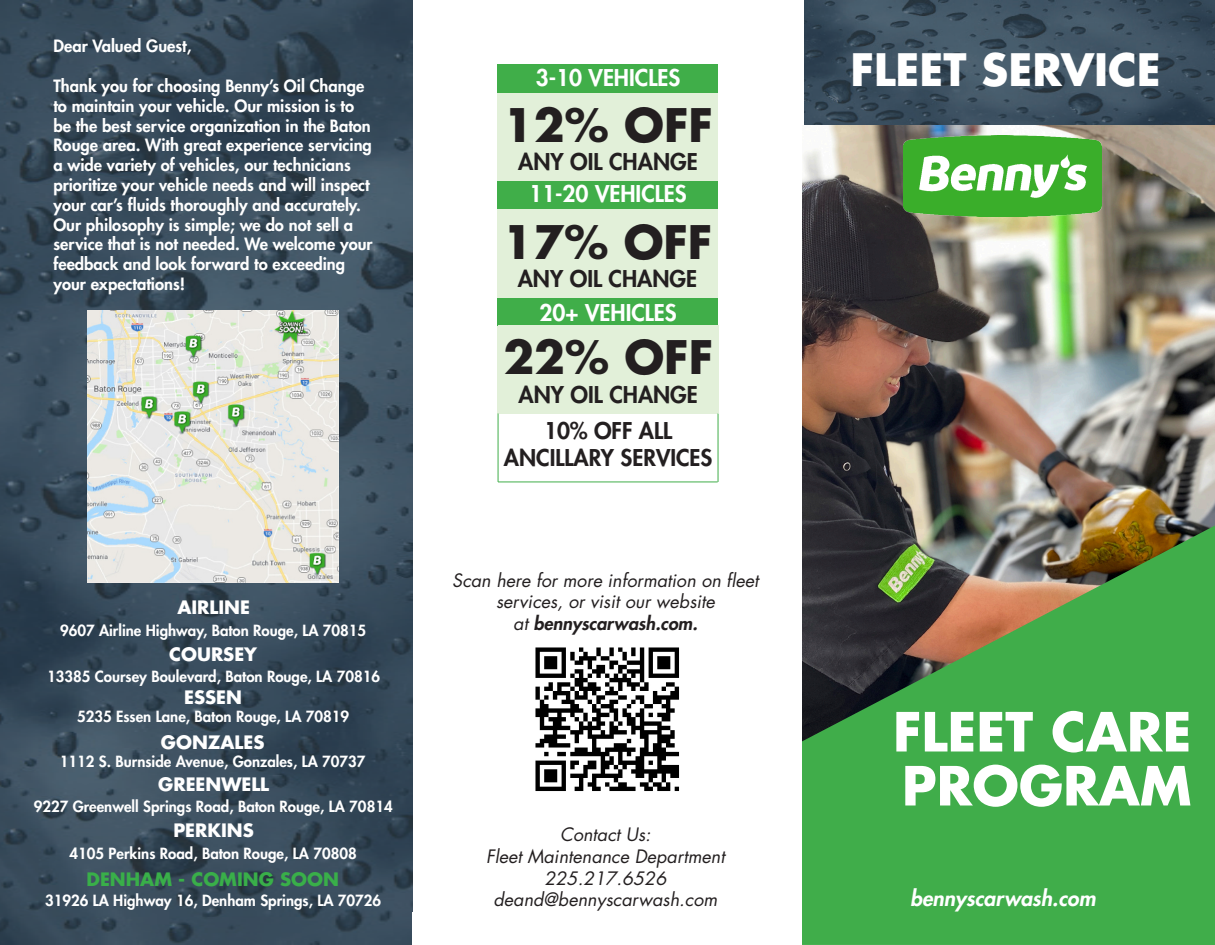
<style>
.page{position:relative;width:1215px;height:945px;background:#fff}
.page>*{position:absolute;margin:0;border:0;box-sizing:border-box;transform-origin:0 0}
.Body{font:700 52.5px "Futura Std";color:#fff}
.t1{font:700 45px "Futura Std";color:#231f20}
.Body-2{font:700 43.5px "Futura Std";color:#fff}
.t2{font:800 22.5px "Futura Std";color:#231f20}
.t3{font:800 22.5px "Futura Std";color:#fff}
.t4{font:italic 800 21px "Futura Std";color:#fff}
.t5{font:italic 18px/21.6px "Futura Std";color:#231f20;text-align:center}
.t6{font:700 18px "Futura Std";color:#fff}
.t7{font:italic 800 18px "Futura Std";color:#231f20}
.t8{font:700 18px "Futura Std";color:#39af49}
.t9{font:800 16.5px/19.8px "Futura Std";color:#fff}
.t10{font:800 15px "Futura Std";color:#fff}
.s1{font-weight:400}
</style>
<div class="page">
<img style="left:804px;top:0;width:411px;height:126px">
<img style="left:802px;top:126px;width:413px;height:399px">
<svg style="left:802px;top:525px;width:413px;height:420px;background:#489548"></svg>
<img style="left:904px;top:135px;width:198px;height:81px">
<img style="left:535px;top:647px;width:144px;height:144px">
<img style="left:0;top:0;width:413px;height:945px">
<img style="left:88px;top:310px;width:251px;height:272px">
<div style="left:412px;top:913px;width:389px;height:32px;background:#fff"></div>
<div style="left:498px;top:64px;width:220px;height:29px;background:#40ae49"></div>
<div style="left:498px;top:93px;width:220px;height:88px;background:#e2f0d9"></div>
<div style="left:498px;top:181px;width:220px;height:29px;background:#40ae49"></div>
<div style="left:498px;top:297px;width:220px;height:29px;background:#40ae49"></div>
<div style="left:497px;top:210px;width:221px;height:88px;background:#e2f0d9"></div>
<div style="left:498px;top:325px;width:220px;height:88px;background:#e2f0d9"></div>
<hr style="left:498px;top:414px;width:1px;height:68px;background:#40ae49">
<hr style="left:718px;top:414px;width:1px;height:68px;background:#40ae49">
<hr style="left:498px;top:482px;width:220px;height:1px;background:#40ae49">
<p class="t9" style="left:53px;top:36px;width:140px">Dear Valued Guest,</p>
<p class="t9" style="left:53px;top:76px;width:321px">Thank you for choosing Benny’s Oil Change to maintain your vehicle. Our mission is to be the best service organization in the Baton Rouge area. With great experience servicing a wide variety of vehicles, our technicians prioritize your vehicle needs and will inspect your car’s fluids thoroughly and accurately.<br>Our philosophy is simple; we do not sell a service that is not needed. We welcome your feedback and look forward to exceeding your expectations!</p>
<p class="t6" style="left:177px;top:596px;width:74px">AIRLINE</p>
<p class="t10" style="left:60px;top:621px;width:308px">9607 Airline Highway, Baton Rouge, LA 70815</p>
<p class="t6" style="left:169px;top:643px;width:89px">COURSEY</p>
<p class="t10" style="left:47px;top:667px;width:334px">13385 Coursey Boulevard, Baton Rouge, LA 70816</p>
<p class="t6" style="left:184px;top:685px;width:59px">ESSEN</p>
<p class="t10" style="left:77px;top:707px;width:273px">5235 Essen Lane, Baton Rouge, LA 70819</p>
<p class="t10" style="left:60px;top:752px;width:307px">1112 S. Burnside Avenue, Gonzales, LA 70737</p>
<p class="t6" style="left:161px;top:730px;width:105px">GONZALES</p>
<p class="t6" style="left:158px;top:773px;width:112px">GREENWELL</p>
<p class="t10" style="left:34px;top:797px;width:361px">9227 Greenwell Springs Road, Baton Rouge, LA 70814</p>
<p class="t6" style="left:173px;top:818px;width:82px">PERKINS</p>
<p class="t10" style="left:70px;top:844px;width:289px">4105 Perkins Road, Baton Rouge, LA 70808</p>
<p class="t8" style="left:87px;top:867px;width:254px">DENHAM - COMING SOON</p>
<p class="t10" style="left:45px;top:891px;width:338px">31926 LA Highway 16, Denham Springs, LA 70726</p>
<p class="t3" style="left:536px;top:63px;width:146px">3-10 VEHICLES</p>
<p class="t1" style="left:503px;top:95px;width:211px">12% OFF</p>
<p class="t2" style="left:518px;top:148px;width:181px">ANY OIL CHANGE</p>
<p class="t3" style="left:529px;top:180px;width:159px">11-20 VEHICLES</p>
<p class="t1" style="left:503px;top:212px;width:211px">17% OFF</p>
<p class="t2" style="left:518px;top:265px;width:181px">ANY OIL CHANGE</p>
<p class="t3" style="left:540px;top:298px;width:139px">20+ VEHICLES</p>
<p class="t1" style="left:503px;top:328px;width:211px">22% OFF</p>
<p class="t2" style="left:518px;top:380px;width:181px">ANY OIL CHANGE</p>
<p class="t2" style="left:544px;top:417px;width:130px">10% OFF ALL</p>
<p class="t2" style="left:504px;top:444px;width:210px">ANCILLARY SERVICES</p>
<p class="t5" style="left:452px;top:570px;width:308px">Scan here for more information on fleet services, or visit our website</p>
<p class="t7" style="left:513px;top:612px;width:186px"><span class="s1">at</span> bennyscarwash.com.</p>
<p class="t5" style="left:560px;top:824px;width:92px">Contact Us:</p>
<p class="t5" style="left:486px;top:846px;width:240px">Fleet Maintenance Department</p>
<p class="t5" style="left:544px;top:867px;width:123px">225.217.6526</p>
<p class="t5" style="left:494px;top:889px;width:225px">deand@bennyscarwash.com</p>
<p class="Body-2" style="left:851px;top:40px;width:312px">FLEET SERVICE</p>
<p class="Body" style="left:893px;top:697px;width:300px">FLEET CARE</p>
<p class="Body" style="left:902px;top:751px;width:291px">PROGRAM</p>
<p class="t4" style="left:910px;top:885px;width:187px">bennyscarwash.com</p>
</div>
